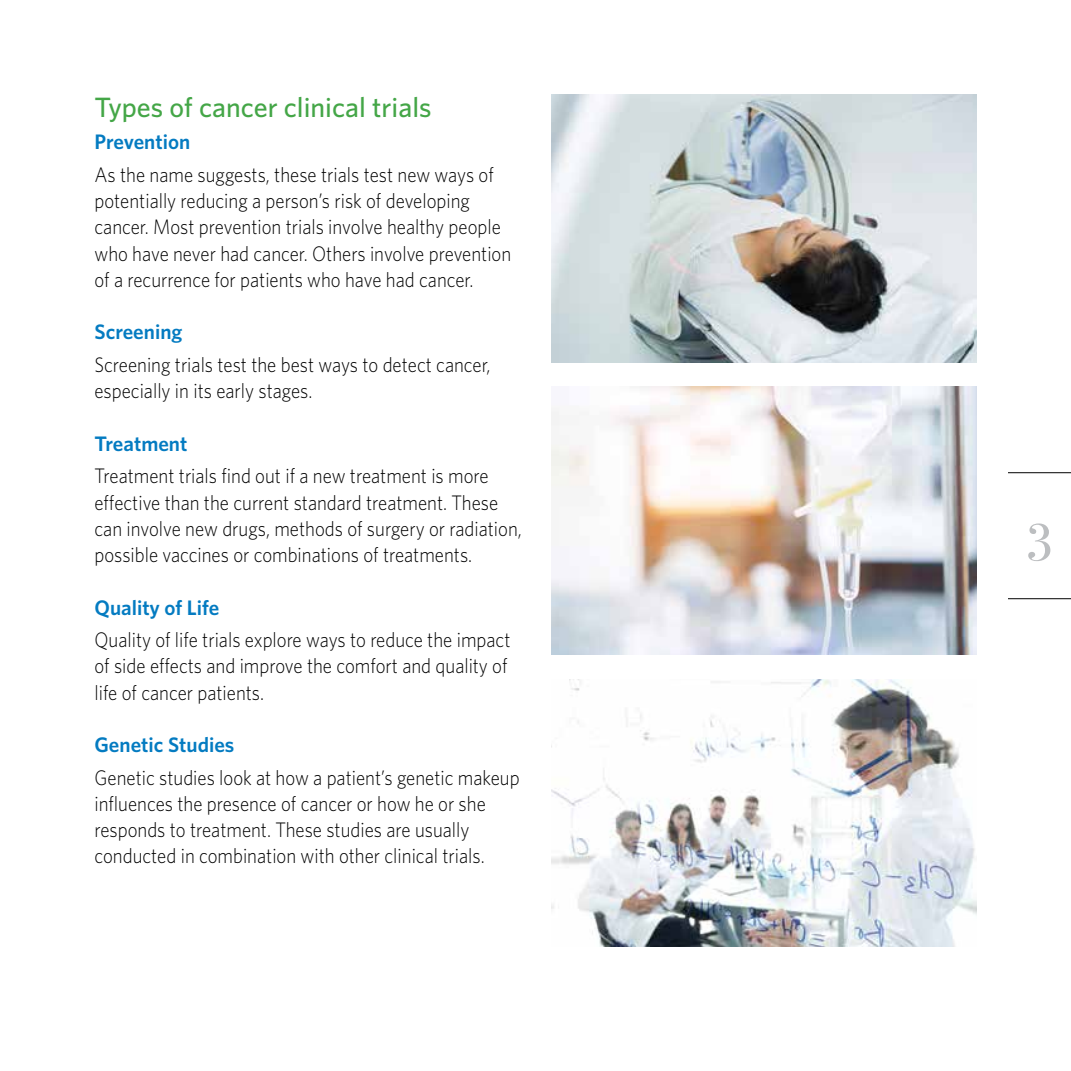
<style>
.page{position:relative;width:1071px;height:1071px;background:#fff}
.page>*{position:absolute;margin:0;border:0;box-sizing:border-box;transform-origin:0 0}
.t1{font:52.5px "Bodoni Svty Two ITCTT";color:#bcbec0}
.t2{font:500 28px "Whitney";color:#44a647}
.t3{font:300 21px/26.2px "Whitney";color:#000;scale:.9 1}
.t4{font:600 21px "Whitney";color:#047bc1}
</style>
<div class="page">
<hr style="left:1008px;top:598px;width:63px;height:1px;background:#000">
<hr style="left:1008px;top:472px;width:63px;height:1px;background:#000">
<img style="left:551px;top:94px;width:425px;height:268px">
<img style="left:551px;top:387px;width:425px;height:268px">
<img style="left:551px;top:679px;width:425px;height:268px">
<h2 class="t2" style="left:94px;top:89px;width:339px">Types of cancer clinical trials</h2>
<p class="t4" style="left:94px;top:128px;width:97px">Prevention</p>
<p class="t3" style="left:94px;top:161px;width:465px">As the name suggests, these trials test new ways of potentially reducing a person’s risk of developing cancer. Most prevention trials involve healthy people who have never had cancer. Others involve prevention of a recurrence for patients who have had cancer.</p>
<p class="t4" style="left:94px;top:318px;width:89px">Screening</p>
<p class="t3" style="left:94px;top:351px;width:442px">Screening trials test the best ways to detect cancer, especially in its early stages.</p>
<p class="t4" style="left:94px;top:430px;width:94px">Treatment</p>
<p class="t3" style="left:94px;top:462px;width:476px">Treatment trials find out if a new treatment is more effective than the current standard treatment. These can involve new drugs, methods of surgery or radiation, possible vaccines or combinations of treatments.</p>
<p class="t4" style="left:94px;top:593px;width:126px">Quality of Life</p>
<p class="t3" style="left:94px;top:626px;width:464px">Quality of life trials explore ways to reduce the impact of side effects and improve the comfort and quality of life of cancer patients.</p>
<p class="t4" style="left:94px;top:731px;width:141px">Genetic Studies</p>
<p class="t3" style="left:94px;top:764px;width:474px">Genetic studies look at how a patient’s genetic makeup influences the presence of cancer or how he or she responds to treatment. These studies are usually conducted in combination with other clinical trials.</p>
<h1 class="t1" style="left:1026px;top:500px;width:29px">3</h1>
</div>
